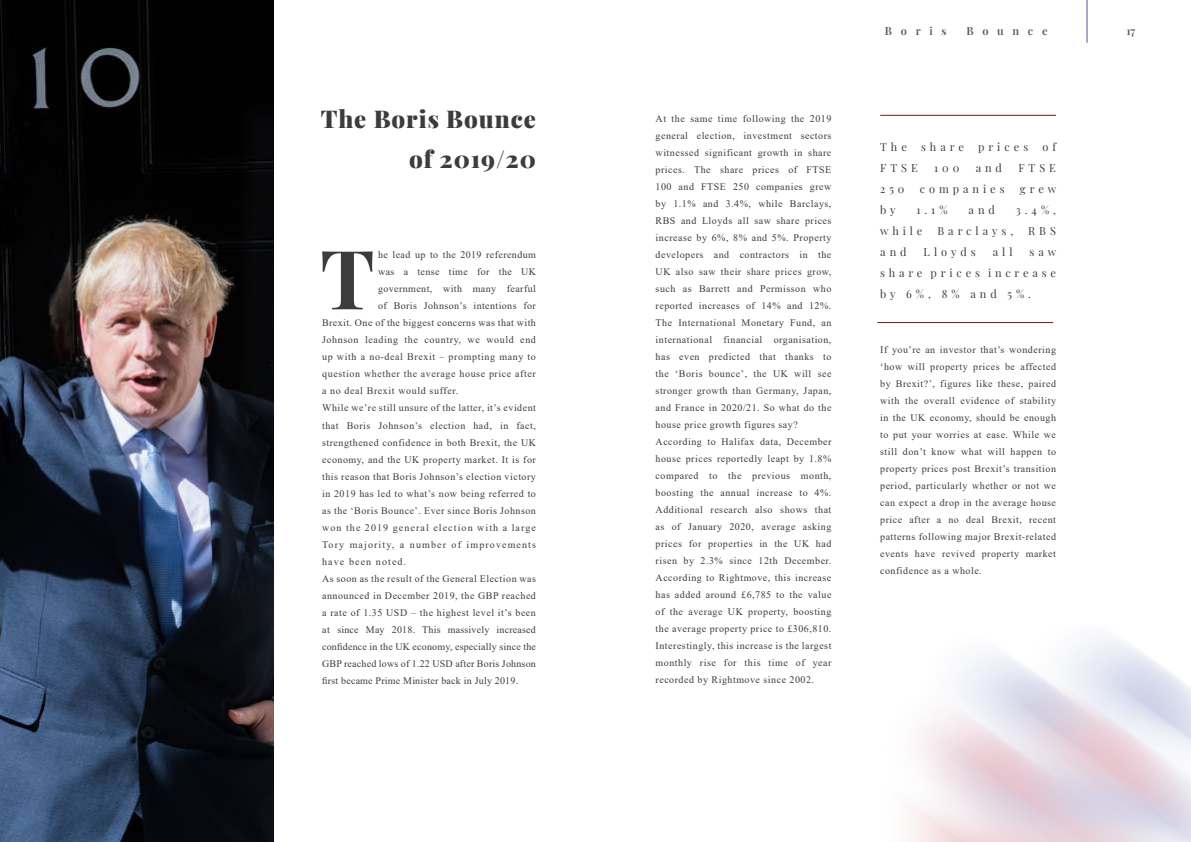
<style>
.page{position:relative;width:1191px;height:842px;background:#fff}
.page>*{position:absolute;margin:0;border:0;box-sizing:border-box;transform-origin:0 0}
.t1{font:700 81.9px "Playfair Display";color:#3c3c3b}
.t2{font:900 24px/40px "Playfair Display";letter-spacing:.04em;color:#3c3c3b;text-align:right}
.t3{font:11px/21px "Playfair Display";letter-spacing:.36em;color:#3c3c3b;text-align:justify}
.t4{font:600 11px "Playfair Display";letter-spacing:.79em;color:#575756}
.t5{font:10px/17px "Times New Roman";letter-spacing:.05em;color:#3c3c3b}
.t6{font:10px "Times New Roman";letter-spacing:.02em;color:#3c3c3b}
.t7{font:10px "Times New Roman";letter-spacing:.11em;color:#3c3c3b}
</style>
<div class="page">
<hr style="left:1086px;top:0;width:1px;height:43px;background:#505398">
<img style="left:0;top:0;width:273px;height:842px">
<hr style="left:880px;top:115px;width:176px;height:1px;background:#761614">
<hr style="left:877px;top:322px;width:176px;height:1px;background:#761614">
<h2 class="t2" style="left:321px;top:97px;width:217px">The Boris Bounce of 2019/20</h2>
<h1 class="t1" style="left:320px;top:215px;width:56px">T</h1>
<p class="t5" style="left:378px;top:246px;width:159px">he lead up to the 2019 referendum</p>
<p class="t5" style="left:378px;top:263px;width:159px">was a tense time for the UK</p>
<p class="t5" style="left:378px;top:280px;width:159px">government, with many fearful</p>
<p class="t5" style="left:378px;top:297px;width:159px">of Boris Johnson’s intentions for</p>
<p class="t5" style="left:322px;top:314px;width:215px">Brexit. One of the biggest concerns was that with</p>
<p class="t5" style="left:322px;top:331px;width:215px">Johnson leading the country, we would end</p>
<p class="t5" style="left:322px;top:348px;width:215px">up with a no-deal Brexit – prompting many to</p>
<p class="t5" style="left:322px;top:365px;width:215px">question whether the average house price after</p>
<p class="t5" style="left:322px;top:382px;width:138px">a no deal Brexit would suffer.</p>
<p class="t5" style="left:322px;top:399px;width:215px">While we’re still unsure of the latter, it’s evident</p>
<p class="t5" style="left:322px;top:416px;width:215px">that Boris Johnson’s election had, in fact,</p>
<p class="t5" style="left:322px;top:433px;width:215px">strengthened confidence in both Brexit, the UK</p>
<p class="t5" style="left:322px;top:450px;width:215px">economy, and the UK property market. It is for</p>
<p class="t5" style="left:322px;top:467px;width:215px">this reason that Boris Johnson’s election victory</p>
<p class="t5" style="left:322px;top:484px;width:215px">in 2019 has led to what’s now being referred to</p>
<p class="t5" style="left:322px;top:501px;width:215px">as the ‘Boris Bounce’. Ever since Boris Johnson</p>
<p class="t7" style="left:322px;top:520px;width:215px">won the 2019 general election with a large</p>
<p class="t7" style="left:322px;top:537px;width:215px">Tory majority, a number of improvements</p>
<p class="t7" style="left:322px;top:554px;width:85px">have been noted.</p>
<p class="t5" style="left:322px;top:569px;width:215px">As soon as the result of the General Election was</p>
<p class="t5" style="left:322px;top:586px;width:215px">announced in December 2019, the GBP reached</p>
<p class="t5" style="left:322px;top:603px;width:215px">a rate of 1.35 USD – the highest level it’s been</p>
<p class="t6" style="left:322px;top:622px;width:215px">at since May 2018. This massively increased</p>
<p class="t6" style="left:322px;top:639px;width:215px">confidence in the UK economy, especially since the</p>
<p class="t6" style="left:322px;top:656px;width:215px">GBP reached lows of 1.22 USD after Boris Johnson</p>
<p class="t6" style="left:322px;top:673px;width:198px">first became Prime Minister back in July 2019.</p>
<p class="t5" style="left:655px;top:110px;width:177px">At the same time following the 2019 general election, investment sectors witnessed significant growth in share prices. The share prices of FTSE 100 and FTSE 250 companies grew by 1.1% and 3.4%, while Barclays, RBS and Lloyds all saw share prices increase by 6%, 8% and 5%. Property developers and contractors in the UK also saw their share prices grow, such as Barrett and Permisson who reported increases of 14% and 12%.<br>The International Monetary Fund, an international financial organisation, has even predicted that thanks to the ‘Boris bounce’, the UK will see stronger growth than Germany, Japan, and France in 2020/21. So what do the house price growth figures say?<br>According to Halifax data, December house prices reportedly leapt by 1.8% compared to the previous month, boosting the annual increase to 4%.<br>Additional research also shows that as of January 2020, average asking prices for properties in the UK had risen by 2.3% since 12th December.<br>According to Rightmove, this increase has added around £6,785 to the value of the average UK property, boosting the average property price to £306,810.<br>Interestingly, this increase is the largest monthly rise for this time of year recorded by Rightmove since 2002.</p>
<p class="t4" style="left:885px;top:22px;width:63px">Boris</p>
<p class="t4" style="left:966px;top:22px;width:83px">Bounce</p>
<p class="t4" style="left:1126px;top:22px;width:10px">17</p>
<p class="t3" style="left:880px;top:135px;width:28px">The</p>
<p class="t3" style="left:921px;top:135px;width:44px">share</p>
<p class="t3" style="left:978px;top:135px;width:52px">prices</p>
<p class="t3" style="left:1042px;top:135px;width:15px">o f</p>
<p class="t3" style="left:880px;top:156px;width:39px">FTSE</p>
<p class="t3" style="left:934px;top:156px;width:27px">100</p>
<p class="t3" style="left:975px;top:156px;width:28px">and</p>
<p class="t3" style="left:1018px;top:156px;width:39px">FTSE</p>
<p class="t3" style="left:880px;top:177px;width:26px">250</p>
<p class="t3" style="left:919px;top:177px;width:86px">companies</p>
<p class="t3" style="left:1020px;top:177px;width:38px">grew</p>
<p class="t3" style="left:880px;top:198px;width:17px">b y</p>
<p class="t3" style="left:916px;top:198px;width:32px">1.1%</p>
<p class="t3" style="left:968px;top:198px;width:28px">and</p>
<p class="t3" style="left:1016px;top:198px;width:42px">3.4%,</p>
<p class="t3" style="left:880px;top:219px;width:44px">while</p>
<p class="t3" style="left:937px;top:219px;width:77px">Barclays,</p>
<p class="t3" style="left:1028px;top:219px;width:29px">RBS</p>
<p class="t3" style="left:880px;top:240px;width:28px">and</p>
<p class="t3" style="left:923px;top:240px;width:54px">Lloyds</p>
<p class="t3" style="left:992px;top:240px;width:21px">all</p>
<p class="t3" style="left:880px;top:240px;width:178px;text-indent:149px">saw share prices increase by 6%, 8% and 5%.</p>
<p class="t5" style="left:880px;top:341px;width:177px;text-align:justify">If you’re an investor that’s wondering ‘how will property prices be affected by Brexit?’, figures like these, paired with the overall evidence of stability in the UK economy, should be enough to put your worries at ease. While we still don’t know what will happen to property prices post Brexit’s transition period, particularly whether or not we can expect a drop in the average house price after a no deal Brexit, recent patterns following major Brexit-related events have revived property market confidence as a whole.</p>
</div>
